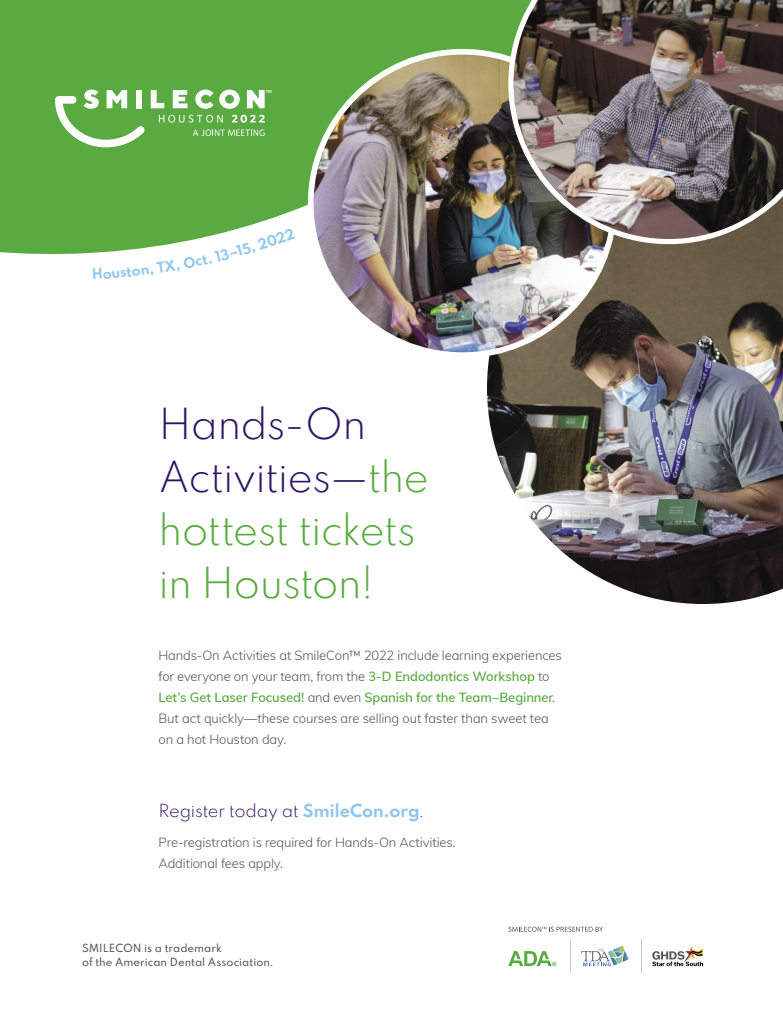
<style>
.page{position:relative;width:783px;height:1026px;background:#fff}
.page>*{position:absolute;margin:0;border:0;box-sizing:border-box;transform-origin:0 0}
.t1{font:300 38px/53px "Spartan";letter-spacing:-.025em;color:#58aa41}
.t2{font:300 16px "Spartan";letter-spacing:-.015em;color:#2f1565}
.t3{font:300 13px/21px "Muli";letter-spacing:-.01em;color:#555}
.t4{font:500 10px/14px "Spartan";color:#555}
.s1{color:#2f1565}
.s2{font-weight:600;color:#58aa41}
.s3{font-weight:700;color:#91c6f0}
</style>
<div class="page">
<div style="left:0;top:0;width:508px;height:254px;background:#58aa41"></div>
<svg style="left:159px;top:115px;width:64px;height:8px"></svg>
<svg style="left:232px;top:115px;width:33px;height:8px"></svg>
<svg style="left:151px;top:90px;width:13px;height:18px"></svg>
<svg style="left:173px;top:90px;width:14px;height:18px"></svg>
<svg style="left:195px;top:90px;width:45px;height:19px"></svg>
<svg style="left:55px;top:90px;width:90px;height:57px"></svg>
<svg style="left:247px;top:90px;width:25px;height:18px"></svg>
<svg style="left:193px;top:129px;width:72px;height:7px"></svg>
<svg style="left:652px;top:947px;width:51px;height:19px"></svg>
<svg style="left:581px;top:946px;width:48px;height:20px"></svg>
<hr style="left:570px;top:940px;width:1px;height:33px;background:#cbcbcb">
<hr style="left:641px;top:940px;width:1px;height:33px;background:#cbcbcb">
<svg style="left:508px;top:951px;width:48px;height:15px"></svg>
<svg style="left:508px;top:927px;width:95px;height:5px"></svg>
<img style="left:487px;top:244px;width:296px;height:360px">
<img style="left:311px;top:52px;width:303px;height:303px;border-radius:152px">
<img style="left:508px;top:0;width:275px;height:244px">
<svg style="left:93px;top:228px;width:202px;height:26px"></svg>
<h1 class="t1" style="left:158px;top:396px;width:272px"><span class="s1">Hands-On<br>Activities—</span>the hottest tickets in Houston!</h1>
<p class="t3" style="left:158px;top:645px;width:405px">Hands-On Activities at SmileCon™ 2022 include learning experiences for everyone on your team, from the <span class="s2">3-D Endodontics Workshop</span> to <span class="s2">Let’s Get Laser Focused!</span> and even <span class="s2">Spanish for the Team–Beginner</span>.<br>But act quickly—these courses are selling out faster than sweet tea on a hot Houston day.</p>
<p class="t2" style="left:158px;top:798px;width:267px">Register today at <span class="s3">SmileCon.org</span>.</p>
<p class="t3" style="left:158px;top:831px;width:299px">Pre-registration is required for Hands-On Activities.<br>Additional fees apply.</p>
<p class="t4" style="left:82px;top:940px;width:193px">SMILECON is a trademark<br>of the American Dental Association.</p>
</div>
